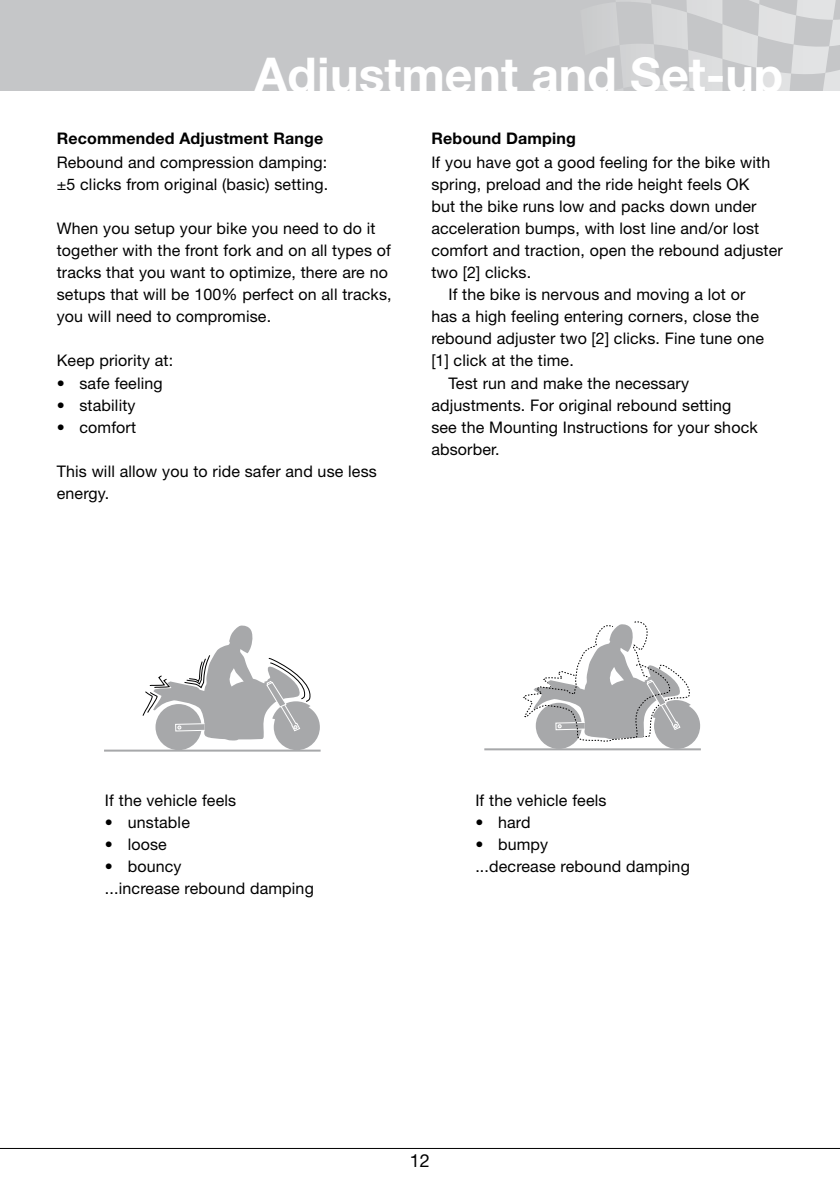
<style>
.page{position:relative;width:840px;height:1191px;background:#fff}
.page>*{position:absolute;margin:0;border:0;box-sizing:border-box;transform-origin:0 0}
.t1{font:700 48px "Helvetica Neue LT Std";color:#fff}
.t2{font:18px "Helvetica Neue LT Std";color:#000}
.t3{font:16px/22px "Helvetica Neue LT Std";letter-spacing:.01em;color:#000}
.t4{font:700 16px "Helvetica Neue LT Std";letter-spacing:.01em;color:#000}
</style>
<div class="page">
<hr style="left:0;top:1148px;width:839px;height:1px;background:#000">
<div style="left:0;top:0;width:839px;height:91px;background:#c5c6c8"></div>
<svg style="left:613px;top:0;width:226px;height:91px"></svg>
<hr style="left:104px;top:749px;width:216px;height:2px;background:#a7a8aa">
<svg style="left:142px;top:625px;width:178px;height:125px"></svg>
<hr style="left:484px;top:748px;width:216px;height:2px;background:#a7a8aa">
<svg style="left:522px;top:621px;width:177px;height:128px"></svg>
<h1 class="t1" style="left:254px;top:46px;width:530px">Adjustment and Set-up</h1>
<p class="t4" style="left:57px;top:129px;width:268px">Recommended Adjustment Range</p>
<p class="t3" style="left:57px;top:151px;width:273px">Rebound and compression damping: ±5 clicks from original (basic) setting.</p>
<p class="t3" style="left:57px;top:217px;width:336px">When you setup your bike you need to do it together with the front fork and on all types of tracks that you want to optimize, there are no setups that will be 1 00% perfect on all tracks, you will need to compromise.</p>
<p class="t3" style="left:79px;top:349px;width:95px;text-indent:-23px">Keep priority at: safe feeling stability comfort</p>
<p class="t3" style="left:57px;top:459px;width:321px">This will allow you to ride safer and use less energy.</p>
<p class="t4" style="left:431px;top:129px;width:146px">Rebound Damping</p>
<p class="t3" style="left:431px;top:151px;width:340px">If you have got a good feeling for the bike with</p>
<p class="t3" style="left:431px;top:173px;width:319px">spring, preload and the ride height feels OK</p>
<p class="t3" style="left:431px;top:195px;width:326px">but the bike runs low and packs down under</p>
<p class="t3" style="left:431px;top:217px;width:329px">acceleration bumps, with lost line and/or lost</p>
<p class="t3" style="left:431px;top:239px;width:353px">comfort and traction, open the rebound adjuster</p>
<p class="t3" style="left:431px;top:261px;width:101px">two [2] clicks.</p>
<p class="t3" style="left:448px;top:283px;width:298px">If the bike is nervous and moving a lot or</p>
<p class="t3" style="left:431px;top:305px;width:329px">has a high feeling entering corners, close the</p>
<p class="t3" style="left:431px;top:327px;width:334px">rebound adjuster two [2] clicks. Fine tune one</p>
<p class="t3" style="left:431px;top:349px;width:144px">[1 ] click at the time.</p>
<p class="t3" style="left:448px;top:371px;width:242px">Test run and make the necessary</p>
<p class="t3" style="left:431px;top:393px;width:301px">adjustments. For original rebound setting</p>
<p class="t3" style="left:431px;top:415px;width:328px">see the Mounting Instructions for your shock</p>
<p class="t3" style="left:431px;top:437px;width:70px">absorber.</p>
<p class="t3" style="left:57px;top:371px;width:9px;text-align:justify">• • •</p>
<p class="t3" style="left:105px;top:789px;width:133px">If the vehicle feels</p>
<p class="t3" style="left:128px;top:811px;width:64px">unstable</p>
<p class="t3" style="left:128px;top:833px;width:41px">loose</p>
<p class="t3" style="left:128px;top:855px;width:55px">bouncy</p>
<p class="t3" style="left:105px;top:877px;width:210px">...increase rebound damping</p>
<p class="t3" style="left:105px;top:811px;width:9px;text-align:justify">• • •</p>
<p class="t3" style="left:475px;top:789px;width:133px">If the vehicle feels</p>
<p class="t3" style="left:497px;top:811px;width:34px">hard</p>
<p class="t3" style="left:497px;top:833px;width:52px">bumpy</p>
<p class="t3" style="left:475px;top:855px;width:216px">...decrease rebound damping</p>
<p class="t3" style="left:475px;top:811px;width:9px">• •</p>
<p class="t2" style="left:410px;top:1149px;width:10px">12</p>
</div>
